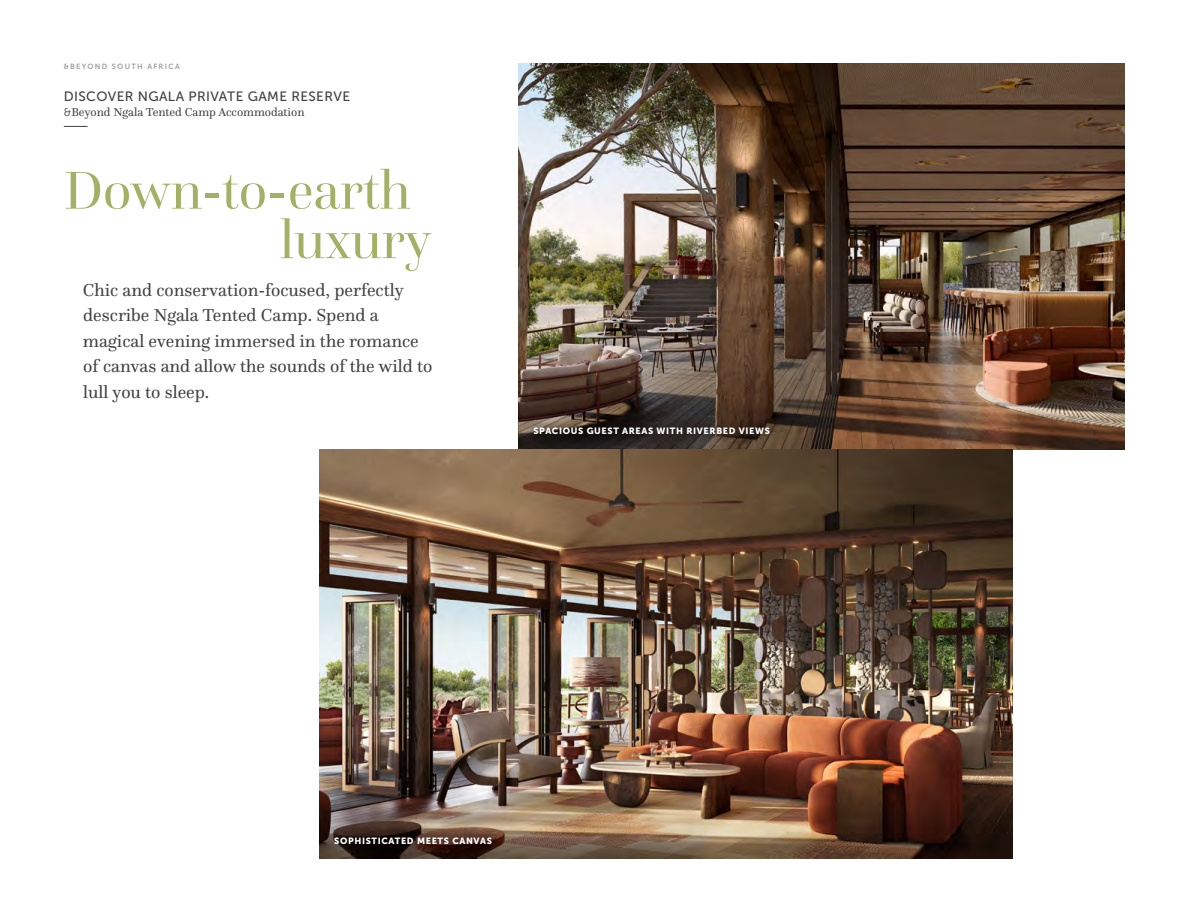
<style>
.page{position:relative;width:1188px;height:918px;background:#fff}
.page>*{position:absolute;margin:0;border:0;box-sizing:border-box;transform-origin:0 0}
.t1{font:55.5px/49.5px "Questa Grande";letter-spacing:-.005em;color:#a4b066}
.t2{font:18px/25.5px "Questa";color:#414042}
.t3{font:13.5px "Museo Sans 500";letter-spacing:.03em;color:#414042}
.t4{font:12px "Questa";color:#414042}
.t5{font:9px "Museo Sans 900";letter-spacing:.07em;color:#fff}
.t6{font:7.5px "Museo Sans 700";letter-spacing:.17em;color:#9d9fa2}
.s1{font-family:"Museo Sans 300";font-size:11.25px}
</style>
<div class="page">
<svg style="left:64px;top:126px;width:24px;height:1px"></svg>
<img style="left:519px;top:64px;width:605px;height:385px">
<img style="left:320px;top:449px;width:693px;height:410px">
<div style="left:526px;top:420px;width:252px;height:23px;background:#000;opacity:.75"></div>
<div style="left:327px;top:829px;width:172px;height:23px;background:#000;opacity:.75"></div>
<p class="t6" style="left:64px;top:62px;width:118px">&amp;BEYOND SOUTH AFRICA</p>
<p class="t3" style="left:64px;top:89px;width:288px">DISCOVER NGALA PRIVATE GAME RESERVE</p>
<p class="t4" style="left:64px;top:105px;width:242px"><span class="s1">&amp;</span>Beyond Ngala Tented Camp Accommodation</p>
<h1 class="t1" style="left:280px;top:166px;width:153px;text-indent:-216px">Down-to-earth luxury</h1>
<p class="t2" style="left:83px;top:277px;width:351px">Chic and conservation-focused, perfectly describe Ngala Tented Camp. Spend a magical evening immersed in the romance of canvas and allow the sounds of the wild to lull you to sleep.</p>
<p class="t5" style="left:533px;top:426px;width:238px">SPACIOUS GUEST AREAS WITH RIVERBED VIEWS</p>
<p class="t5" style="left:334px;top:835px;width:159px">SOPHISTICATED MEETS CANVAS</p>
</div>
